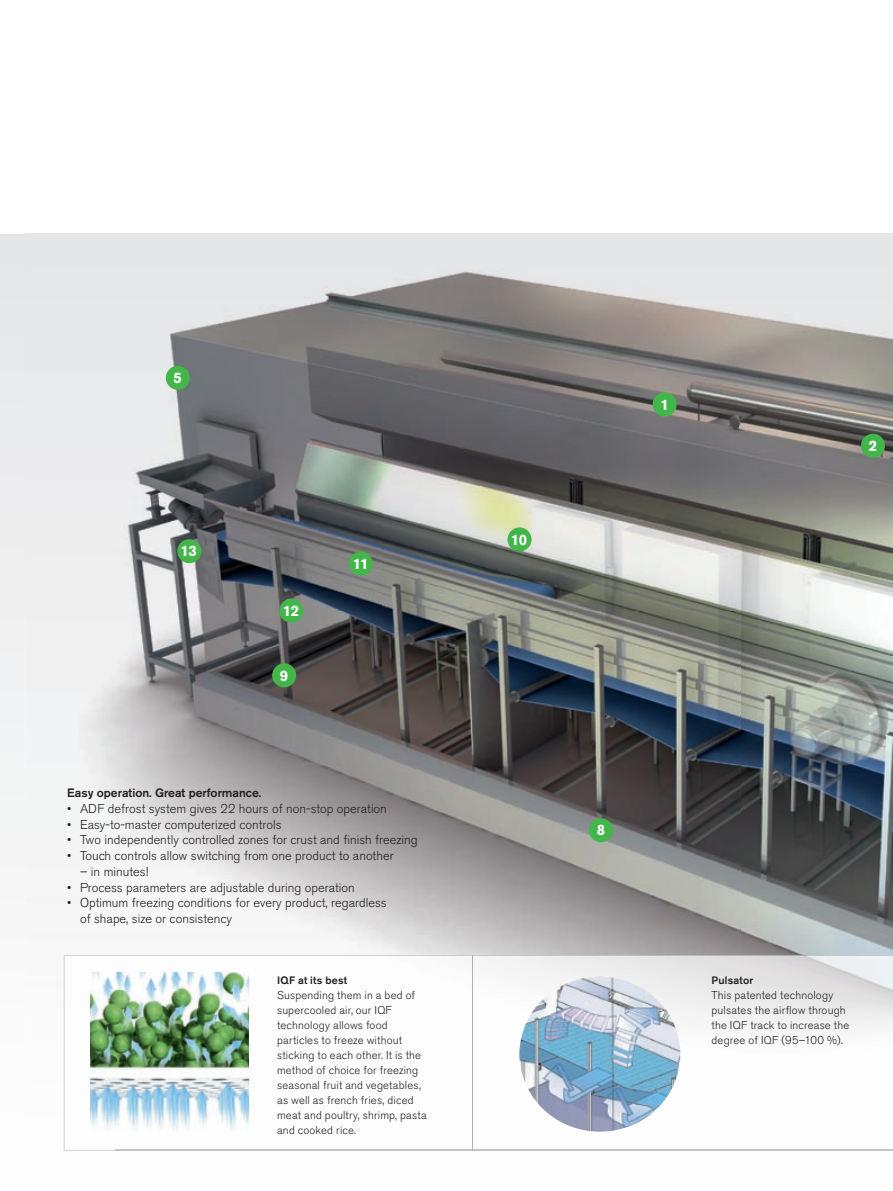
<style>
.page{position:relative;width:893px;height:1191px;background:#fff}
.page>*{position:absolute;margin:0;border:0;box-sizing:border-box;transform-origin:0 0}
.t1{font:700 15px "Akzidenz Grotesk BE";letter-spacing:-.03em;color:#fff}
.t2{font:300 12.75px/15.8px "Akzidenz Grotesk BE";color:#231f20}
.t3{font:500 12.15px "Akzidenz Grotesk BE";color:#231f20}
.t4{font:300 11.25px/15px "Akzidenz Grotesk BE";letter-spacing:.015em;color:#231f20}
.t5{font:500 10.65px "Akzidenz Grotesk BE";letter-spacing:.02em;color:#231f20}
</style>
<div class="page">
<div style="left:0;top:234px;width:26px;height:598px;background:#ededee"></div>
<img style="left:26px;top:234px;width:714px;height:377px">
<img style="left:740px;top:234px;width:153px;height:721px">
<img style="left:26px;top:611px;width:356px;height:378px">
<img style="left:382px;top:611px;width:358px;height:344px">
<img style="left:63px;top:989px;width:13px;height:162px">
<div style="left:589px;top:818px;width:24px;height:24px;background:#42b649;border-radius:50%"></div>
<div style="left:861px;top:434px;width:24px;height:24px;background:#42b649;border-radius:50%"></div>
<div style="left:166px;top:366px;width:24px;height:24px;background:#42b649;border-radius:50%"></div>
<div style="left:653px;top:392px;width:24px;height:24px;background:#42b649;border-radius:50%"></div>
<div style="left:272px;top:663px;width:24px;height:24px;background:#42b649;border-radius:50%"></div>
<div style="left:507px;top:527px;width:24px;height:24px;background:#42b649;border-radius:50%"></div>
<div style="left:349px;top:551px;width:24px;height:24px;background:#42b649;border-radius:50%"></div>
<div style="left:279px;top:598px;width:24px;height:24px;background:#42b649;border-radius:50%"></div>
<div style="left:177px;top:539px;width:24px;height:24px;background:#42b649;border-radius:50%"></div>
<img style="left:64px;top:955px;width:829px;height:49px">
<img style="left:64px;top:1003px;width:51px;height:147px">
<img style="left:91px;top:972px;width:158px;height:159px">
<img style="left:519px;top:976px;width:161px;height:155px">
<hr style="left:472px;top:955px;width:1px;height:195px;background:#b0b1b5">
<p class="t1" style="left:174px;top:369px;width:10px">5</p>
<p class="t1" style="left:180px;top:542px;width:18px">13</p>
<p class="t1" style="left:283px;top:602px;width:18px">12</p>
<p class="t1" style="left:280px;top:666px;width:10px">9</p>
<p class="t1" style="left:353px;top:555px;width:17px">11</p>
<p class="t3" style="left:67px;top:785px;width:196px">Easy operation. Great performance.</p>
<p class="t2" style="left:67px;top:800px;width:321px">• ADF defrost system gives 22 hours of non-stop operation</p>
<p class="t2" style="left:67px;top:816px;width:216px">• Easy-to-master computerized controls</p>
<p class="t2" style="left:67px;top:832px;width:352px">• Two independently controlled zones for crust and finish freezing</p>
<p class="t2" style="left:67px;top:848px;width:328px">• Touch controls allow switching from one product to another</p>
<p class="t2" style="left:80px;top:863px;width:70px">– in minutes!</p>
<p class="t2" style="left:67px;top:879px;width:289px">• Process parameters are adjustable during operation</p>
<p class="t2" style="left:80px;top:895px;width:308px;text-indent:-13px">• Optimum freezing conditions for every product, regardless of shape, size or consistency</p>
<p class="t5" style="left:277px;top:974px;width:72px">IQF at its best</p>
<p class="t4" style="left:277px;top:988px;width:151px">Suspending them in a bed of supercooled air, our IQF technology allows food particles to freeze without sticking to each other. It is the method of choice for freezing seasonal fruit and vegetables, as well as french fries, diced meat and poultry, shrimp, pasta and cooked rice.</p>
<p class="t1" style="left:511px;top:531px;width:18px">10</p>
<p class="t1" style="left:660px;top:396px;width:10px">1</p>
<p class="t1" style="left:869px;top:437px;width:10px">2</p>
<p class="t1" style="left:597px;top:821px;width:10px">8</p>
<p class="t5" style="left:711px;top:974px;width:43px">Pulsator</p>
<p class="t4" style="left:711px;top:988px;width:139px">This patented technology pulsates the airflow through the IQF track to increase the degree of IQF (95–100 %).</p>
</div>
